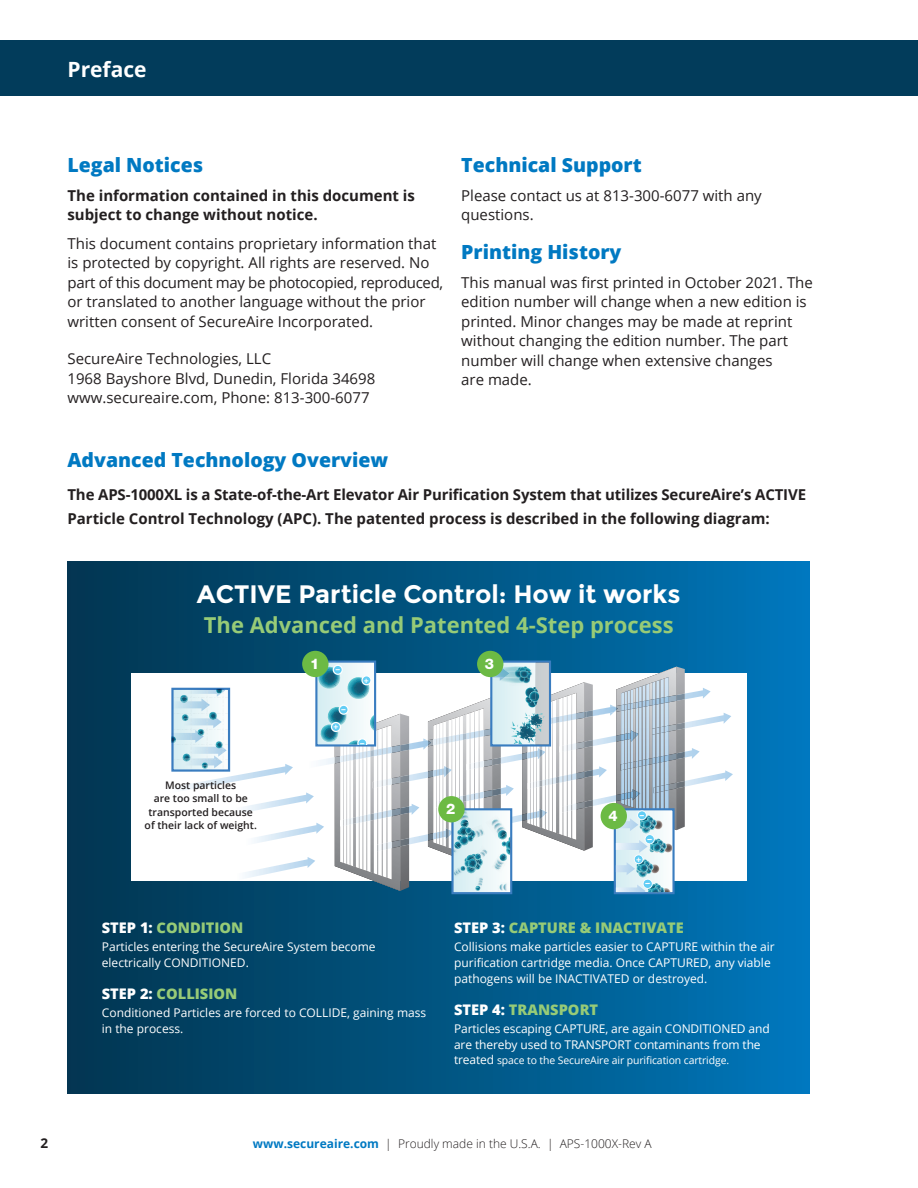
<style>
.page{position:relative;width:918px;height:1188px;background:#fff}
.page>*{position:absolute;margin:0;border:0;box-sizing:border-box;transform-origin:0 0}
.Body_Copy{font:700 25.2px "Montserrat";color:#fff}
.Body_Copy-2{font:700 21.9px "Open Sans";color:#97cb77}
.t1{font:700 21px "Open Sans";color:#fff}
.Subhead-2{font:800 19.5px "Open Sans";color:#0079c2}
.Body_Copy-3{font:15px/19.5px "Open Sans";color:#231f20}
.Body_Copy-4{font:700 15px/24px "Open Sans";color:#231f20}
.Subhead-2-2{font:800 14.7px "Open Sans";color:#97cb77}
.t2{font:800 14.7px "Helvetica Neue LT Std";color:#fff}
.t3{font:700 13.5px "Open Sans";color:#231f20}
.Body_Copy-5{font:12px/15.8px "Open Sans";color:#fff}
.t4{font:300 12px "Open Sans";color:#231f20}
.Body_Copy-6{font:600 10.5px/13.4px "Open Sans";color:#231f20;text-align:center}
.Body_Copy-7{font:10.5px "Open Sans";letter-spacing:-.01em;color:#fff}
.s1{color:#fff}
.s2{font-size:12px}
.s3{font-weight:700;color:#0079c2}
</style>
<div class="page">
<div style="left:0;top:40px;width:918px;height:56px;background:#023c5b"></div>
<div style="left:67px;top:562px;width:743px;height:532px;background:linear-gradient(to right,#02344e,#0076ba)"></div>
<div style="left:131px;top:673px;width:615px;height:208px;background:#fff"></div>
<div style="left:302px;top:651px;width:27px;height:26px;background:#6cba44;border-radius:50%"></div>
<div style="left:477px;top:651px;width:26px;height:26px;background:#6cba44;border-radius:50%"></div>
<svg style="left:168px;top:659px;width:565px;height:236px"></svg>
<p class="t1" style="left:68px;top:54px;width:81px">Preface</p>
<p class="Subhead-2" style="left:68px;top:151px;width:137px">Legal Notices</p>
<p class="Body_Copy-4" style="left:68px;top:185px;width:349px;line-height:19.5px">The information contained in this document is subject to change without notice.</p>
<p class="Body_Copy-3" style="left:68px;top:233px;width:377px">This document contains proprietary information that is protected by copyright. All rights are reserved. No part of this document may be photocopied, reproduced, or translated to another language without the prior written consent of SecureAire Incorporated.</p>
<p class="Body_Copy-3" style="left:68px;top:349px;width:205px">SecureAire Technologies, LLC</p>
<p class="Body_Copy-3" style="left:68px;top:368px;width:309px">1968 Bayshore Blvd, Dunedin, Florida 34698</p>
<p class="Body_Copy-3" style="left:68px;top:388px;width:304px">www.secureaire.com, Phone: 813-300-6077</p>
<p class="Subhead-2" style="left:461px;top:151px;width:182px">Technical Support</p>
<p class="Body_Copy-3" style="left:461px;top:185px;width:302px">Please contact us at 813-300-6077 with any questions.</p>
<p class="Subhead-2" style="left:461px;top:238px;width:162px">Printing History</p>
<p class="Body_Copy-3" style="left:461px;top:272px;width:353px">This manual was first printed in October 2021. The edition number will change when a new edition is printed. Minor changes may be made at reprint without changing the edition number. The part number will change when extensive changes<br>are made.</p>
<p class="Subhead-2" style="left:67px;top:445px;width:322px">Advanced Technology Overview</p>
<p class="Body_Copy-4" style="left:67px;top:482px;width:740px">The APS-1000XL is a State-of-the-Art Elevator Air Purification System that utilizes SecureAire’s ACTIVE<br>Particle Control Technology (APC). The patented process is described in the following diagram:</p>
<p class="Body_Copy" style="left:197px;top:579px;width:485px">ACTIVE Particle Control: How it works</p>
<p class="Body_Copy-2" style="left:204px;top:609px;width:471px">The Advanced and Patented 4-Step process</p>
<p class="t2" style="left:310px;top:655px;width:11px">1</p>
<p class="t2" style="left:485px;top:655px;width:11px">3</p>
<p class="Body_Copy-6" style="left:145px;top:778px;width:114px">Most particles<br>are too small to be transported because of their lack of weight.</p>
<p class="t2" style="left:446px;top:801px;width:11px">2</p>
<p class="t2" style="left:608px;top:807px;width:11px">4</p>
<p class="Subhead-2-2" style="left:102px;top:917px;width:143px"><span class="s1">STEP 1:</span> CONDITION</p>
<p class="Body_Copy-5" style="left:102px;top:939px;width:275px">Particles entering the SecureAire System become electrically CONDITIONED.</p>
<p class="Subhead-2-2" style="left:102px;top:982px;width:137px"><span class="s1">STEP 2:</span> COLLISION</p>
<p class="Body_Copy-5" style="left:102px;top:1005px;width:326px">Conditioned Particles are forced to COLLIDE, gaining mass in the process.</p>
<p class="Subhead-2-2" style="left:454px;top:917px;width:231px"><span class="s1">STEP 3:</span> CAPTURE &amp; INACTIVATE</p>
<p class="Body_Copy-5" style="left:454px;top:939px;width:322px">Collisions make particles easier to CAPTURE within the air purification cartridge media. Once CAPTURED, any viable pathogens will be INACTIVATED or destroyed.</p>
<p class="Subhead-2-2" style="left:454px;top:998px;width:146px"><span class="s1">STEP 4:</span> TRANSPORT</p>
<p class="Body_Copy-5" style="left:454px;top:1020px;width:317px">Particles escaping CAPTURE, are again CONDITIONED and are thereby used to TRANSPORT contaminants from the</p>
<p class="Body_Copy-7" style="left:454px;top:1053px;width:277px"><span class="s2">treated</span> space to the SecureAire air purification cartridge.</p>
<p class="t3" style="left:40px;top:1133px;width:9px">2</p>
<p class="t4" style="left:253px;top:1135px;width:400px"><span class="s3">www.secureaire.com</span> | Proudly made in the U.S.A. | APS-1000X-Rev A</p>
</div>
